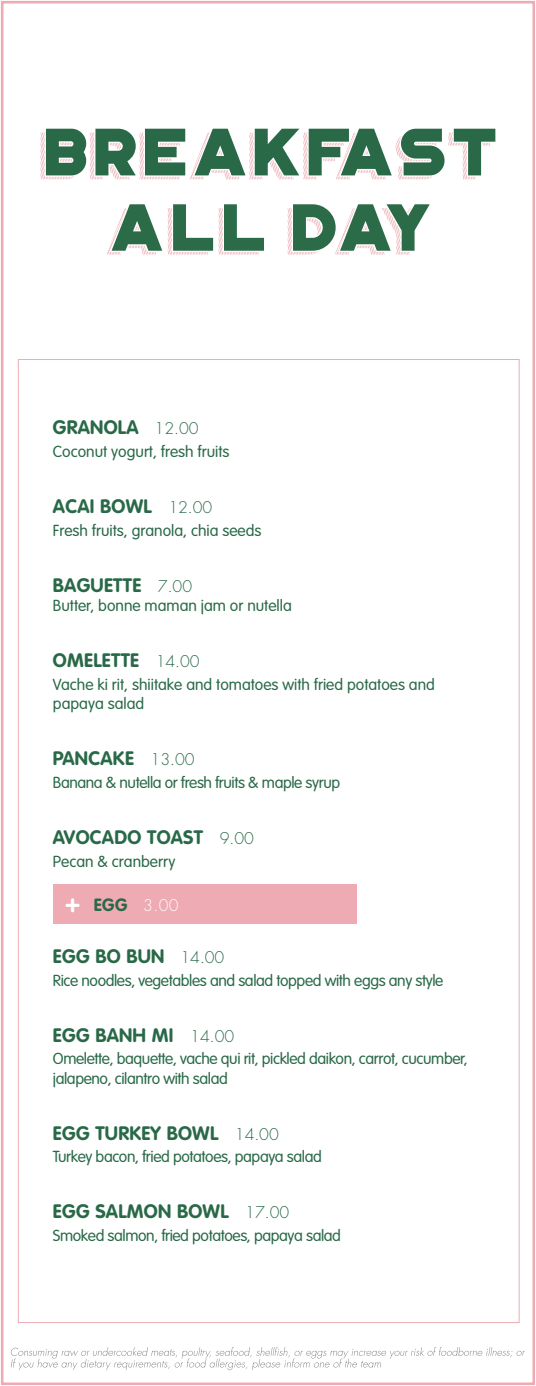
<style>
.page{position:relative;width:536px;height:1386px;background:#fff}
.page>*{position:absolute;margin:0;border:0;box-sizing:border-box;transform-origin:0 0}
.t1{font:700 26.25px "VAG Rounded";color:#fff}
.t2{font:700 19.25px "VAG Rounded";letter-spacing:.015em;color:#296948}
.t3{font:300 15.75px/19.2px "VAG Rounded";letter-spacing:-.025em;color:#296948}
.t4{font:300 15.75px/19.2px "VAG Rounded";color:#296948}
.t5{font:300 15.75px "Futura";color:#fff}
.s1{font-family:"Futura";font-weight:300;font-size:15.75px}
.s2{font-family:"VAG Rounded";font-weight:700;font-size:17.5px;color:#296948}
</style>
<div class="page">
<svg style="left:11px;top:1347px;width:514px;height:23px"></svg>
<div style="left:1px;top:1px;width:534px;height:1384px;border:3px solid #eeabb3"></div>
<svg style="left:41px;top:129px;width:454px;height:50px"></svg>
<div style="left:53px;top:884px;width:303px;height:40px;background:#eeabb3"></div>
<svg style="left:107px;top:204px;width:55px;height:51px"></svg>
<svg style="left:168px;top:204px;width:96px;height:51px"></svg>
<svg style="left:287px;top:204px;width:142px;height:51px"></svg>
<p class="t2" style="left:53px;top:416px;width:147px">GRANOLA <span class="s1">12.00</span></p>
<p class="t4" style="left:53px;top:442px;width:178px">Coconut yogurt, fresh fruits</p>
<p class="t2" style="left:53px;top:495px;width:161px">ACAI BOWL <span class="s1">12.00</span></p>
<p class="t4" style="left:53px;top:521px;width:210px">Fresh fruits, granola, chia seeds</p>
<p class="t2" style="left:53px;top:574px;width:141px">BAGUETTE <span class="s1">7.00</span></p>
<p class="t4" style="left:53px;top:596px;width:240px">Butter, bonne maman jam or nutella</p>
<p class="t2" style="left:53px;top:649px;width:148px">OMELETTE <span class="s1">14.00</span></p>
<p class="t4" style="left:53px;top:675px;width:383px">Vache ki rit, shiitake and tomatoes with fried potatoes and papaya salad</p>
<p class="t2" style="left:53px;top:747px;width:143px">PANCAKE <span class="s1">13.00</span></p>
<p class="t3" style="left:53px;top:773px;width:289px">Banana &amp; nutella or fresh fruits &amp; maple syrup</p>
<p class="t2" style="left:53px;top:826px;width:202px">AVOCADO TOAST <span class="s1">9.00</span></p>
<p class="t4" style="left:53px;top:851px;width:124px">Pecan &amp; cranberry</p>
<p class="t1" style="left:65px;top:888px;width:17px">+</p>
<p class="t5" style="left:94px;top:896px;width:86px"><span class="s2">EGG</span> 3.00</p>
<p class="t2" style="left:53px;top:945px;width:173px">EGG BO BUN <span class="s1">14.00</span></p>
<p class="t3" style="left:53px;top:970px;width:392px">Rice noodles, vegetables and salad topped with eggs any style</p>
<p class="t2" style="left:53px;top:1024px;width:183px">EGG BANH MI <span class="s1">14.00</span></p>
<p class="t3" style="left:53px;top:1049px;width:416px">Omelette, baquette, vache qui rit, pickled daikon, carrot, cucumber, jalapeno, cilantro with salad</p>
<p class="t2" style="left:53px;top:1122px;width:227px">EGG TURKEY BOWL <span class="s1">14.00</span></p>
<p class="t3" style="left:53px;top:1147px;width:270px">Turkey bacon, fried potatoes, papaya salad</p>
<p class="t2" style="left:53px;top:1200px;width:238px">EGG SALMON BOWL <span class="s1">17.00</span></p>
<p class="t3" style="left:53px;top:1226px;width:289px">Smoked salmon, fried potatoes, papaya salad</p>
</div>
